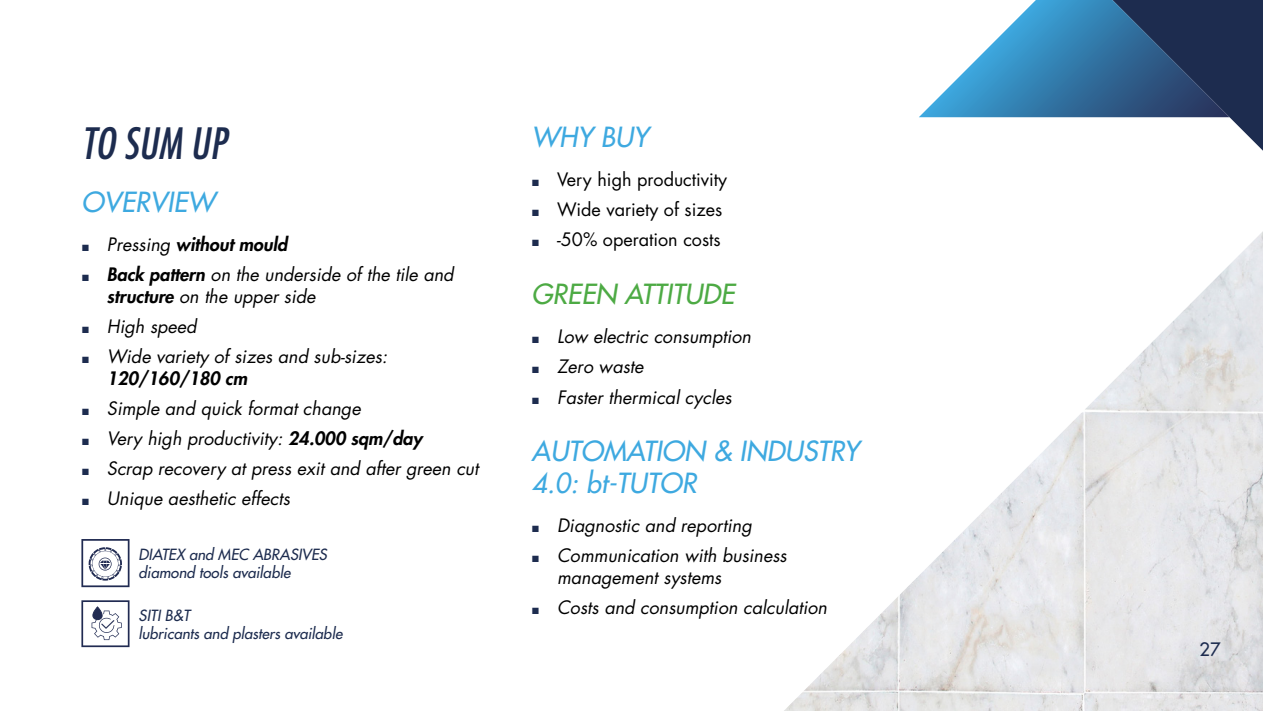
<style>
.page{position:relative;width:1263px;height:711px;background:#fff}
.page>*{position:absolute;margin:0;border:0;box-sizing:border-box;transform-origin:0 0}
.t1{font:italic condensed 42px "Futura Std";color:#1d2c4f}
.t2{font:italic 500 27px/32.4px "Futura Std";color:#3ea9e0}
.t3{font:italic 500 27px "Futura Std";color:#4daa44}
.t4{font:italic 18px/21.6px "Futura Std";color:#000}
.t5{font:18px "Futura Std";color:#000}
.t6{font:italic 800 18px "Futura Std";color:#000}
.t7{font:500 18px "Futura Std";color:#1d2c4f}
.t8{font:italic 500 15px/18px "Futura Std";color:#1d2c4f}
.s1{font-family:"Arial";font-weight:400;font-style:normal;font-size:13.5px;color:#1d2c4f}
.s2{font-weight:400}
.s3{font-family:"Arial";font-style:normal;font-size:13.5px;color:#1d2c4f}
.s4{font-weight:800}
.s5{font-family:"Arial";font-size:13.5px;color:#1d2c4f}
</style>
<div class="page">
<img style="left:785px;top:231px;width:478px;height:479px">
<svg style="left:1112px;top:0;width:151px;height:151px"></svg>
<svg style="left:919px;top:0;width:310px;height:117px"></svg>
<svg style="left:81px;top:539px;width:49px;height:47px"></svg>
<svg style="left:81px;top:600px;width:49px;height:46px"></svg>
<h1 class="t1" style="left:81px;top:119px;width:146px">TO SUM UP</h1>
<h2 class="t2" style="left:81px;top:186px;width:135px">OVERVIEW</h2>
<p class="t6" style="left:81px;top:233px;width:207px"><span class="s1">■</span> <span class="s2">Pressing</span> without mould</p>
<p class="t4" style="left:107px;top:264px;width:348px;text-indent:-26px"><span class="s3">■</span> <span class="s4">Back pattern</span> on the underside of the tile and <span class="s4">structure</span> on the upper side</p>
<p class="t4" style="left:81px;top:315px;width:117px"><span class="s3">■</span> High speed</p>
<p class="t4" style="left:107px;top:345px;width:282px;text-indent:-26px"><span class="s3">■</span> Wide variety of sizes and sub-sizes:<br><span class="s4">120/160/180 cm</span></p>
<p class="t4" style="left:81px;top:397px;width:281px"><span class="s3">■</span> Simple and quick format change</p>
<p class="t4" style="left:81px;top:427px;width:342px"><span class="s3">■</span> Very high productivity: <span class="s4">24.000 sqm/day</span></p>
<p class="t4" style="left:81px;top:457px;width:398px"><span class="s3">■</span> Scrap recovery at press exit and after green cut</p>
<p class="t4" style="left:81px;top:487px;width:210px"><span class="s3">■</span> Unique aesthetic effects</p>
<p class="t8" style="left:139px;top:545px;width:190px">DIATEX and MEC ABRASIVES diamond tools available</p>
<p class="t8" style="left:139px;top:606px;width:205px">SITI B&amp;T<br>lubricants and plasters available</p>
<h2 class="t2" style="left:531px;top:121px;width:119px">WHY BUY</h2>
<p class="t5" style="left:531px;top:168px;width:197px"><span class="s5">■</span> Very high productivity</p>
<p class="t5" style="left:531px;top:198px;width:192px"><span class="s5">■</span> Wide variety of sizes</p>
<p class="t5" style="left:531px;top:228px;width:191px"><span class="s5">■</span> -50% operation costs</p>
<h2 class="t3" style="left:531px;top:277px;width:204px">GREEN ATTITUDE</h2>
<p class="t4" style="left:531px;top:326px;width:221px"><span class="s3">■</span> Low electric consumption</p>
<p class="t4" style="left:531px;top:356px;width:114px"><span class="s3">■</span> Zero waste</p>
<p class="t4" style="left:531px;top:386px;width:202px"><span class="s3">■</span> Faster thermical cycles</p>
<h2 class="t2" style="left:531px;top:435px;width:329px">AUTOMATION &amp; INDUSTRY<br>4.0: bt-TUTOR</h2>
<p class="t4" style="left:531px;top:514px;width:222px"><span class="s3">■</span> Diagnostic and reporting</p>
<p class="t4" style="left:557px;top:545px;width:231px;text-indent:-26px"><span class="s3">■</span> Communication with business management systems</p>
<p class="t4" style="left:531px;top:596px;width:297px"><span class="s3">■</span> Costs and consumption calculation</p>
<p class="t7" style="left:1200px;top:638px;width:22px">27</p>
</div>
